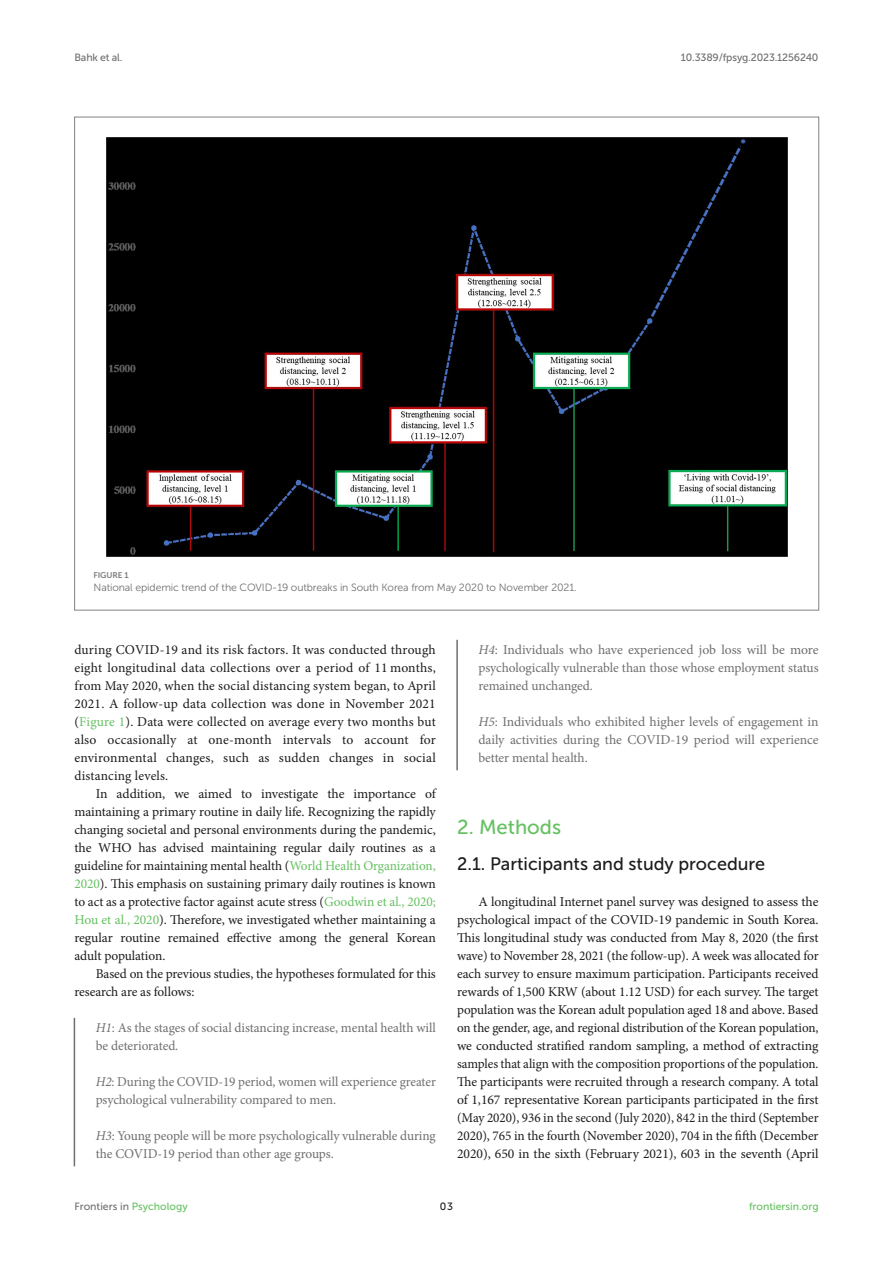
<style>
.page{position:relative;width:893px;height:1263px;background:#fff}
.page>*{position:absolute;margin:0;border:0;box-sizing:border-box;transform-origin:0 0}
.HEAD_1{font:20.25px "Museo Sans 500";color:#65c161}
.HEAD_2_after_HEAD_1{font:18px "Museo Sans 500";color:#1b1c1b}
.TEXT{font:13.5px/18px "Minion Pro";letter-spacing:-.005em;color:#1b1c1b;text-align:justify}
.TEXT_FLUSH{font:13.5px/18px "Minion Pro";letter-spacing:-.005em;color:#1b1c1b;text-align:justify}
.BLOCK_QTN{font:13.5px/18px "Minion Pro";letter-spacing:-.005em;color:#706f70}
.FIG_LEG{font:10.5px "Museo Sans 300";letter-spacing:-.01em;color:#706f70}
.t1{font:10.5px "Museo Sans 500";letter-spacing:-.015em;color:#706f70}
.t2{font:10.5px "Museo Sans 500";color:#65c161}
.t3{font:10.5px "Museo Sans 500";color:#1b1c1b}
.FIG_HD{font:8.25px "Museo Sans 700";letter-spacing:-.01em;color:#7e7f7f}
.s1{color:#65c161}
.s2{font-style:italic}
</style>
<div class="page">
<hr style="left:74px;top:1018px;width:1px;height:148px;background:#706f70">
<hr style="left:456px;top:640px;width:2px;height:130px;background:#706f70">
<img style="left:106px;top:137px;width:682px;height:420px">
<p class="t1" style="left:74px;top:51px;width:50px">Bahk et al.</p>
<p class="t1" style="left:681px;top:51px;width:139px">10.3389/fpsyg.2023.1256240</p>
<p class="FIG_HD" style="left:94px;top:570px;width:37px">FIGURE 1</p>
<p class="FIG_LEG" style="left:94px;top:582px;width:485px">National epidemic trend of the COVID-19 outbreaks in South Korea from May 2020 to November 2021.</p>
<p class="TEXT" style="left:74px;top:641px;width:363px">during COVID-19 and its risk factors. It was conducted through eight longitudinal data collections over a period of 11 months, from May 2020, when the social distancing system began, to April 2021. A follow-up data collection was done in November 2021 (<span class="s1">Figure 1</span>). Data were collected on average every two months but also occasionally at one-month intervals to account for environmental changes, such as sudden changes in social distancing levels.</p>
<p class="TEXT" style="left:74px;top:785px;width:363px;text-indent:21px">In addition, we aimed to investigate the importance of maintaining a primary routine in daily life. Recognizing the rapidly changing societal and personal environments during the pandemic, the WHO has advised maintaining regular daily routines as a guideline for maintaining mental health (<span class="s1">World Health Organization, 2020</span>). This emphasis on sustaining primary daily routines is known to act as a protective factor against acute stress (<span class="s1">Goodwin et al., 2020; Hou et al., 2020</span>). Therefore, we investigated whether maintaining a regular routine remained effective among the general Korean adult population.</p>
<p class="TEXT" style="left:74px;top:965px;width:363px;text-indent:21px">Based on the previous studies, the hypotheses formulated for this research are as follows:</p>
<p class="BLOCK_QTN" style="left:96px;top:1019px;width:342px"><span class="s2">H1</span>: As the stages of social distancing increase, mental health will be deteriorated.</p>
<p class="BLOCK_QTN" style="left:96px;top:1073px;width:342px"><span class="s2">H2</span>: During the COVID-19 period, women will experience greater psychological vulnerability compared to men.</p>
<p class="BLOCK_QTN" style="left:96px;top:1127px;width:342px"><span class="s2">H3</span>: Young people will be more psychologically vulnerable during the COVID-19 period than other age groups.</p>
<p class="BLOCK_QTN" style="left:478px;top:641px;width:342px;text-align:justify"><span class="s2">H4</span>: Individuals who have experienced job loss will be more psychologically vulnerable than those whose employment status remained unchanged.</p>
<p class="BLOCK_QTN" style="left:478px;top:713px;width:342px;text-align:justify"><span class="s2">H5</span>: Individuals who exhibited higher levels of engagement in daily activities during the COVID-19 period will experience better mental health.</p>
<p class="HEAD_1" style="left:457px;top:816px;width:106px">2. Methods</p>
<p class="HEAD_2_after_HEAD_1" style="left:457px;top:854px;width:310px">2.1. Participants and study procedure</p>
<p class="TEXT_FLUSH" style="left:457px;top:893px;width:363px;text-indent:21px">A longitudinal Internet panel survey was designed to assess the psychological impact of the COVID-19 pandemic in South Korea.<br>This longitudinal study was conducted from May 8, 2020 (the first wave) to November 28, 2021 (the follow-up). A week was allocated for each survey to ensure maximum participation. Participants received rewards of 1,500 KRW (about 1.12 USD) for each survey. The target population was the Korean adult population aged 18 and above. Based on the gender, age, and regional distribution of the Korean population, we conducted stratified random sampling, a method of extracting samples that align with the composition proportions of the population.<br>The participants were recruited through a research company. A total of 1,167 representative Korean participants participated in the first (May 2020), 936 in the second (July 2020), 842 in the third (September 2020), 765 in the fourth (November 2020), 704 in the fifth (December 2020), 650 in the sixth (February 2021), 603 in the seventh (April</p>
<p class="t1" style="left:74px;top:1200px;width:115px">Frontiers in <span class="s1">Psychology</span></p>
<p class="t3" style="left:440px;top:1200px;width:15px">03</p>
<p class="t2" style="left:749px;top:1200px;width:71px">frontiersin.org</p>
</div>
